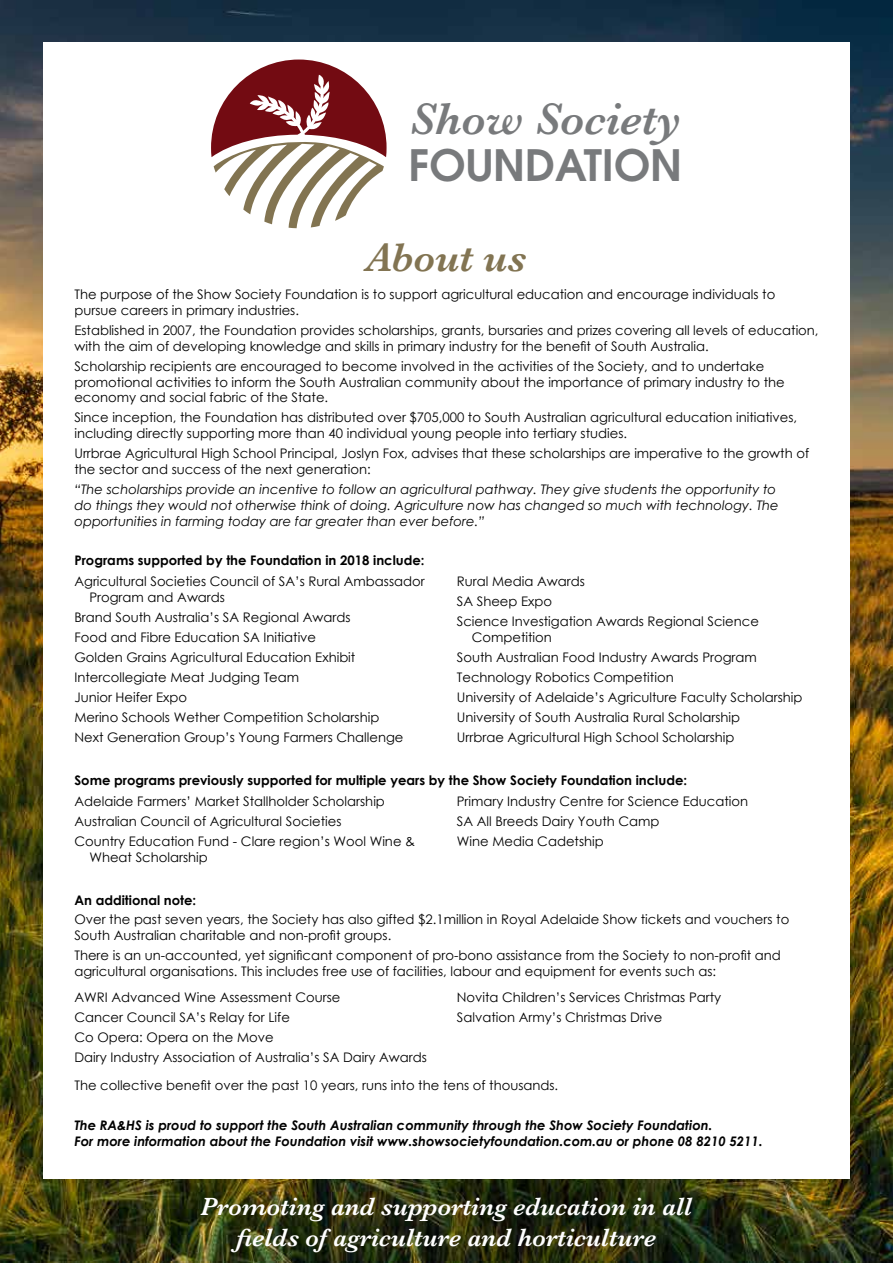
<style>
.page{position:relative;width:893px;height:1263px;background:#fff}
.page>*{position:absolute;margin:0;border:0;box-sizing:border-box;transform-origin:0 0}
.t1{font:italic 600 46.05px "Baskerville";color:#787a7c}
.t2{font:600 43.05px "Avant Garde LT";color:#787a7c}
.t3{font:italic 600 41.1px "Baskerville";color:#827452}
.t4{font:italic 600 25.8px/31px "Baskerville";color:#fff;text-align:center}
.t5{font:13.2px/20px "Century Gothic";color:#000}
.t6{font:italic 13.2px/15.8px "Century Gothic";color:#000}
.t7{font:italic 700 13.2px/15.8px "Century Gothic";color:#000}
.t8{font:700 13.2px "Century Gothic";color:#000}
</style>
<div class="page">
<img style="left:0;top:0;width:893px;height:1263px">
<div style="left:43px;top:43px;width:807px;height:1136px;background:#fff"></div>
<svg style="left:211px;top:60px;width:176px;height:168px"></svg>
<h1 class="t1" style="left:410px;top:88px;width:273px">Show Society</h1>
<h2 class="t2" style="left:409px;top:137px;width:274px">FOUNDATION</h2>
<h3 class="t3" style="left:366px;top:229px;width:162px">About us</h3>
<p class="t5" style="left:74px;top:287px;width:702px;line-height:15.8px">The purpose of the Show Society Foundation is to support agricultural education and encourage individuals to pursue careers in primary industries.</p>
<p class="t5" style="left:74px;top:322px;width:746px;line-height:15.8px">Established in 2007, the Foundation provides scholarships, grants, bursaries and prizes covering all levels of education, with the aim of developing knowledge and skills in primary industry for the benefit of South Australia.</p>
<p class="t5" style="left:74px;top:358px;width:712px;line-height:15.8px">Scholarship recipients are encouraged to become involved in the activities of the Society, and to undertake promotional activities to inform the South Australian community about the importance of primary industry to the economy and social fabric of the State.</p>
<p class="t5" style="left:74px;top:410px;width:724px;line-height:15.8px">Since inception, the Foundation has distributed over $705,000 to South Australian agricultural education initiatives, including directly supporting more than 40 individual young people into tertiary studies.</p>
<p class="t5" style="left:74px;top:445px;width:736px;line-height:15.8px">Urrbrae Agricultural High School Principal, Joslyn Fox, advises that these scholarships are imperative to the growth of the sector and success of the next generation:</p>
<p class="t6" style="left:74px;top:481px;width:706px">“The scholarships provide an incentive to follow an agricultural pathway. They give students the opportunity to do things they would not otherwise think of doing. Agriculture now has changed so much with technology. The opportunities in farming today are far greater than ever before.”</p>
<p class="t8" style="left:74px;top:551px;width:352px">Programs supported by the Foundation in 2018 include:</p>
<p class="t5" style="left:89px;top:573px;width:337px;line-height:15.8px;text-indent:-15px">Agricultural Societies Council of SA’s Rural Ambassador<br>Program and Awards</p>
<p class="t5" style="left:74px;top:607px;width:331px">Brand South Australia’s SA Regional Awards<br>Food and Fibre Education SA Initiative<br>Golden Grains Agricultural Education Exhibit Intercollegiate Meat Judging Team<br>Junior Heifer Expo<br>Merino Schools Wether Competition Scholarship Next Generation Group’s Young Farmers Challenge</p>
<p class="t5" style="left:457px;top:571px;width:304px">Rural Media Awards<br>SA Sheep Expo<br>Science Investigation Awards Regional Science</p>
<p class="t5" style="left:457px;top:627px;width:347px;text-indent:15px">Competition<br>South Australian Food Industry Awards Program Technology Robotics Competition<br>University of Adelaide’s Agriculture Faculty Scholarship University of South Australia Rural Scholarship<br>Urrbrae Agricultural High School Scholarship</p>
<p class="t8" style="left:74px;top:770px;width:614px">Some programs previously supported for multiple years by the Show Society Foundation include:</p>
<p class="t5" style="left:74px;top:791px;width:342px">Adelaide Farmers’ Market Stallholder Scholarship<br>Australian Council of Agricultural Societies<br>Country Education Fund - Clare region’s Wool Wine &amp;</p>
<p class="t5" style="left:89px;top:847px;width:120px">Wheat Scholarship</p>
<p class="t5" style="left:457px;top:791px;width:293px">Primary Industry Centre for Science Education<br>SA All Breeds Dairy Youth Camp<br>Wine Media Cadetship</p>
<p class="t8" style="left:74px;top:890px;width:123px">An additional note:</p>
<p class="t5" style="left:74px;top:912px;width:716px;line-height:15.8px">Over the past seven years, the Society has also gifted $2.1million in Royal Adelaide Show tickets and vouchers to<br>South Australian charitable and non-profit groups.</p>
<p class="t5" style="left:74px;top:947px;width:708px;line-height:15.8px">There is an un-accounted, yet significant component of pro-bono assistance from the Society to non-profit and agricultural organisations. This includes free use of facilities, labour and equipment for events such as:</p>
<p class="t5" style="left:74px;top:987px;width:354px">AWRI Advanced Wine Assessment Course<br>Cancer Council SA’s Relay for Life<br>Co Opera: Opera on the Move<br>Dairy Industry Association of Australia’s SA Dairy Awards</p>
<p class="t5" style="left:457px;top:987px;width:266px">Novita Children’s Services Christmas Party<br>Salvation Army’s Christmas Drive</p>
<p class="t5" style="left:74px;top:1075px;width:485px">The collective benefit over the past 10 years, runs into the tens of thousands.</p>
<p class="t7" style="left:74px;top:1117px;width:690px">The RA&amp;HS is proud to support the South Australian community through the Show Society Foundation.<br>For more information about the Foundation visit www.showsocietyfoundation.com.au or phone 08 8210 5211.</p>
<h3 class="t4" style="left:201px;top:1191px;width:493px">Promoting and supporting education in all fields of agriculture and horticulture</h3>
</div>
